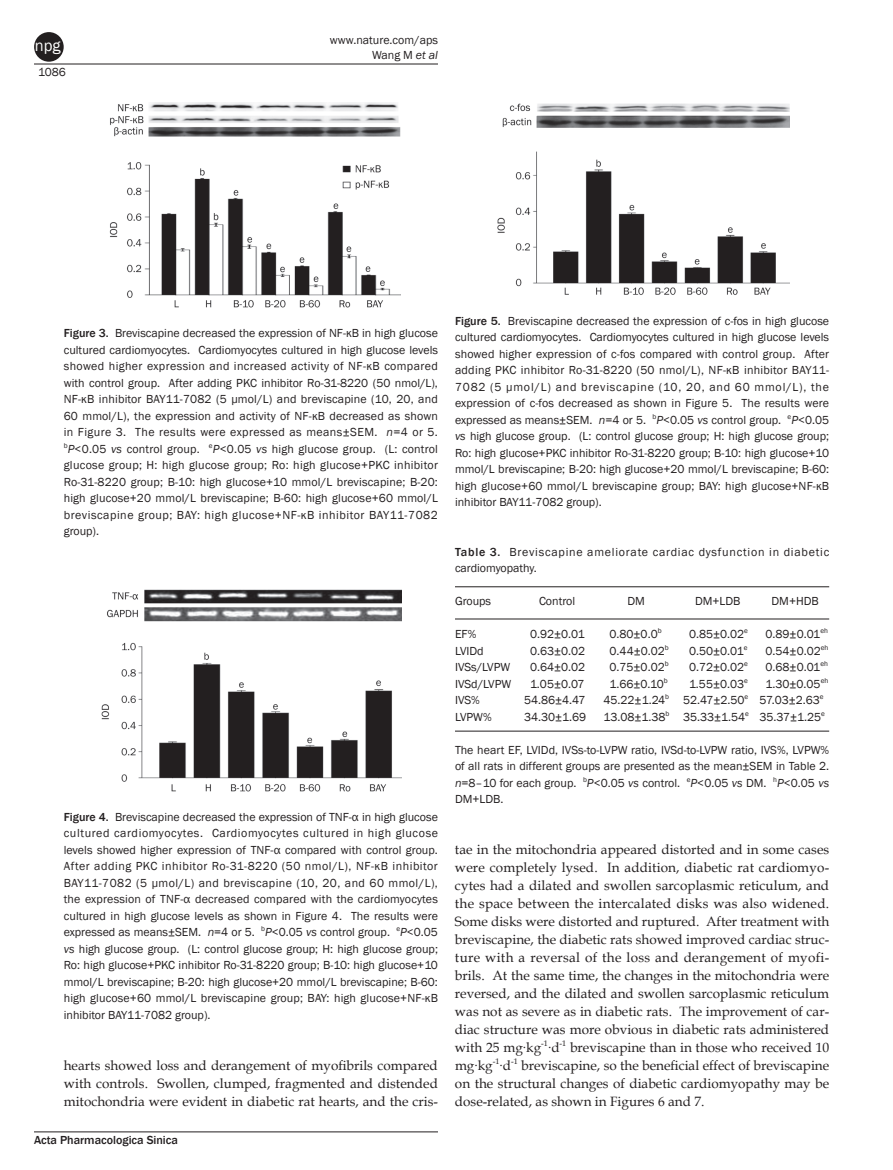
<style>
.page{position:relative;width:893px;height:1170px;background:#fff}
.page>*{position:absolute;margin:0;border:0;box-sizing:border-box;transform-origin:0 0}
.t1{font:16.5px "Franklin Gothic";color:#fff}
.t2{font:13.5px/18px "Book Antiqua";color:#231f20;text-align:justify}
.t3{font:12px/16.5px "Franklin Gothic";color:#231f20;text-align:justify}
.t4{font:12px/16.5px "Franklin Gothic";letter-spacing:.065em;color:#231f20}
.t5{font:500 12px "Franklin Gothic";color:#231f20}
.s1{font-style:italic}
.s2{font-weight:500}
.s3{font-family:"Times New Roman"}
</style>
<div class="page">
<hr style="left:34px;top:64px;width:404px;height:1px;background:#231f20">
<hr style="left:34px;top:1131px;width:404px;height:1px;background:#231f20">
<div style="left:34px;top:32px;width:30px;height:30px;background:#231f20;border-radius:50%"></div>
<hr style="left:455px;top:586px;width:374px;height:1px;background:#231f20">
<hr style="left:455px;top:618px;width:374px;height:1px;background:#231f20">
<hr style="left:455px;top:730px;width:374px;height:1px;background:#231f20">
<img style="left:109px;top:102px;width:292px;height:206px">
<img style="left:101px;top:589px;width:300px;height:203px">
<img style="left:497px;top:103px;width:293px;height:192px">
<h1 class="t1" style="left:35px;top:35px;width:27px">npg</h1>
<p class="t3" style="left:38px;top:64px;width:29px">1086</p>
<p class="t3" style="left:330px;top:32px;width:110px;line-height:15px;text-align:right">www.nature.com/aps<br>Wang M <span class="s1">et al</span></p>
<p class="t3" style="left:64px;top:325px;width:376px"><span class="s2">Figure 3.</span> Breviscapine decreased the expression of NF-κB in high glucose cultured cardiomyocytes. Cardiomyocytes cultured in high glucose levels showed higher expression and increased activity of NF-κB compared with control group. After adding PKC inhibitor Ro-31-8220 (50 nmol/L), NF-κB inhibitor BAY11-7082 (5 μmol/L) and breviscapine (10, 20, and 60 mmol/L), the expression and activity of NF-κB decreased as shown in Figure 3. The results were expressed as means±SEM. <span class="s1">n</span>=4 or 5. <sup>b</sup><span class="s1">P</span>&lt;0.05 <span class="s1">vs</span> control group. <sup>e</sup><span class="s1">P</span>&lt;0.05 <span class="s1">vs</span> high glucose group. (L: control glucose group; H: high glucose group; Ro: high glucose+PKC inhibitor Ro-31-8220 group; B-10: high glucose+10 mmol/L breviscapine; B-20: high glucose+20 mmol/L breviscapine; B-60: high glucose+60 mmol/L breviscapine group; BAY: high glucose+NF-κB inhibitor BAY11-7082 group).</p>
<p class="t3" style="left:64px;top:808px;width:376px"><span class="s2">Figure 4.</span> Breviscapine decreased the expression of TNF-α in high glucose cultured cardiomyocytes. Cardiomyocytes cultured in high glucose levels showed higher expression of TNF-α compared with control group.<br>After adding PKC inhibitor Ro-31-8220 (50 nmol/L), NF-κB inhibitor BAY11-7082 (5 μmol/L) and breviscapine (10, 20, and 60 mmol/L), the expression of TNF-α decreased compared with the cardiomyocytes cultured in high glucose levels as shown in Figure 4. The results were expressed as means±SEM. <span class="s1">n</span>=4 or 5. <sup>b</sup><span class="s1">P</span>&lt;0.05 <span class="s1">vs</span> control group. <sup>e</sup><span class="s1">P</span>&lt;0.05 <span class="s1">vs</span> high glucose group. (L: control glucose group; H: high glucose group; Ro: high glucose+PKC inhibitor Ro-31-8220 group; B-10: high glucose+10 mmol/L breviscapine; B-20: high glucose+20 mmol/L breviscapine; B-60: high glucose+60 mmol/L breviscapine group; BAY: high glucose+NF-κB inhibitor BAY11-7082 group).</p>
<p class="t2" style="left:64px;top:1055px;width:376px">hearts showed loss and derangement of myofibrils compared with controls. Swollen, clumped, fragmented and distended mitochondria were evident in diabetic rat hearts, and the cris-</p>
<p class="t5" style="left:34px;top:1132px;width:145px">Acta Pharmacologica Sinica</p>
<p class="t3" style="left:455px;top:313px;width:376px"><span class="s2">Figure 5.</span> Breviscapine decreased the expression of c-fos in high glucose cultured cardiomyocytes. Cardiomyocytes cultured in high glucose levels showed higher expression of c-fos compared with control group. After adding PKC inhibitor Ro-31-8220 (50 nmol/L), NF-κB inhibitor BAY11- 7082 (5 μmol/L) and breviscapine (10, 20, and 60 mmol/L), the expression of c-fos decreased as shown in Figure 5. The results were expressed as means±SEM. <span class="s1">n</span>=4 or 5. <sup>b</sup><span class="s1">P</span>&lt;0.05 <span class="s1">vs</span> control group. <sup>e</sup><span class="s1">P</span>&lt;0.05 <span class="s1">vs</span> high glucose group. (L: control glucose group; H: high glucose group; Ro: high glucose+PKC inhibitor Ro-31-8220 group; B-10: high glucose+10 mmol/L breviscapine; B-20: high glucose+20 mmol/L breviscapine; B-60: high glucose+60 mmol/L breviscapine group; BAY: high glucose+NF-κB inhibitor BAY11-7082 group).</p>
<p class="t4" style="left:455px;top:543px;width:376px"><span class="s2">Table 3.</span> Breviscapine ameliorate cardiac dysfunction in diabetic cardiomyopathy.</p>
<p class="t3" style="left:455px;top:593px;width:38px">Groups</p>
<p class="t3" style="left:539px;top:593px;width:38px">Control</p>
<p class="t3" style="left:627px;top:593px;width:19px">DM</p>
<p class="t3" style="left:695px;top:593px;width:47px">DM+LDB</p>
<p class="t3" style="left:771px;top:593px;width:49px">DM+HDB</p>
<p class="t3" style="left:455px;top:626px;width:23px">EF%</p>
<p class="t3" style="left:530px;top:626px;width:56px">0.92±0.01</p>
<p class="t3" style="left:609px;top:626px;width:54px">0.80±0.0<sup>b</sup></p>
<p class="t3" style="left:689px;top:626px;width:61px">0.85±0.02<sup>e</sup></p>
<p class="t3" style="left:765px;top:626px;width:64px">0.89±0.01<sup>eh</sup></p>
<p class="t3" style="left:455px;top:642px;width:30px">LVIDd</p>
<p class="t3" style="left:530px;top:642px;width:57px">0.63±0.02</p>
<p class="t3" style="left:609px;top:642px;width:61px">0.44±0.02<sup>b</sup></p>
<p class="t3" style="left:689px;top:642px;width:60px">0.50±0.01<sup>e</sup></p>
<p class="t3" style="left:765px;top:642px;width:64px">0.54±0.02<sup>eh</sup></p>
<p class="t3" style="left:455px;top:659px;width:57px">IVSs/LVPW</p>
<p class="t3" style="left:530px;top:659px;width:57px">0.64±0.02</p>
<p class="t3" style="left:609px;top:659px;width:61px">0.75±0.02<sup>b</sup></p>
<p class="t3" style="left:689px;top:659px;width:61px">0.72±0.02<sup>e</sup></p>
<p class="t3" style="left:765px;top:659px;width:64px">0.68±0.01<sup>eh</sup></p>
<p class="t3" style="left:455px;top:675px;width:58px">IVSd/LVPW</p>
<p class="t3" style="left:530px;top:675px;width:56px">1.05±0.07</p>
<p class="t3" style="left:609px;top:675px;width:60px">1.66±0.10<sup>b</sup></p>
<p class="t3" style="left:689px;top:675px;width:60px">1.55±0.03<sup>e</sup></p>
<p class="t3" style="left:765px;top:675px;width:64px">1.30±0.05<sup>eh</sup></p>
<p class="t3" style="left:455px;top:692px;width:26px">IVS%</p>
<p class="t3" style="left:524px;top:692px;width:63px">54.86±4.47</p>
<p class="t3" style="left:603px;top:692px;width:222px">45.22±1.24<sup>b</sup> 52.47±2.50<sup>e</sup> 57.03±2.63<sup>e</sup></p>
<p class="t3" style="left:455px;top:708px;width:38px">LVPW%</p>
<p class="t3" style="left:524px;top:708px;width:64px">34.30±1.69</p>
<p class="t3" style="left:603px;top:708px;width:223px">13.08±1.38<sup>b</sup> 35.33±1.54<sup>e</sup> 35.37±1.25<sup>e</sup></p>
<p class="t3" style="left:455px;top:741px;width:376px">The heart EF, LVIDd, IVSs-to-LVPW ratio, IVSd-to-LVPW ratio, IVS%, LVPW% of all rats in different groups are presented as the mean±SEM in Table 2. <span class="s1">n</span>=8–10 for each group. <sup>b</sup><span class="s1">P</span>&lt;0.05 <span class="s1">vs</span> control. <sup>e</sup><span class="s1">P</span>&lt;0.05 <span class="s1">vs</span> DM. <sup>h</sup><span class="s1">P</span>&lt;0.05 <span class="s1">vs </span>DM+LDB.</p>
<p class="t2" style="left:455px;top:839px;width:376px">tae in the mitochondria appeared distorted and in some cases were completely lysed. In addition, diabetic rat cardiomyo&shy;cytes had a dilated and swollen sarcoplasmic reticulum, and the space between the intercalated disks was also widened.<br>Some disks were distorted and ruptured. After treatment with breviscapine, the diabetic rats showed improved cardiac struc&shy;ture with a reversal of the loss and derangement of myofi&shy;brils. At the same time, the changes in the mitochondria were reversed, and the dilated and swollen sarcoplasmic reticulum was not as severe as in diabetic rats. The improvement of car&shy;diac structure was more obvious in diabetic rats administered with 25 mg<span class="s3">·</span>kg<sup>-1</sup><span class="s3">·</span>d<sup>-1</sup> breviscapine than in those who received 10 mg<span class="s3">·</span>kg<sup>-1</sup><span class="s3">·</span>d<sup>-1</sup> breviscapine, so the beneficial effect of breviscapine on the structural changes of diabetic cardiomyopathy may be dose-related, as shown in Figures 6 and 7.</p>
</div>
